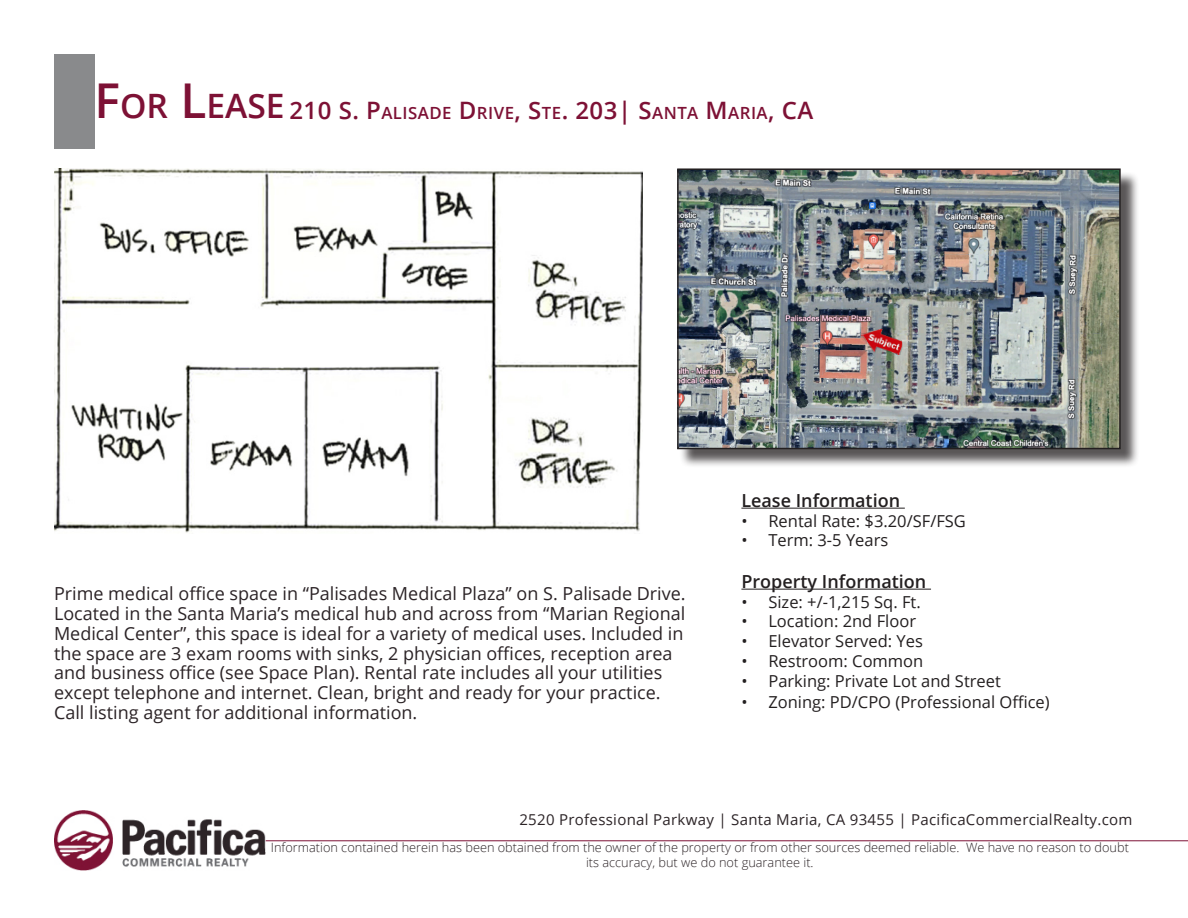
<style>
.page{position:relative;width:1188px;height:918px;background:#fff}
.page>*{position:absolute;margin:0;border:0;box-sizing:border-box;transform-origin:0 0}
.t1{font:600 33.6px "Open Sans";color:#7d1135}
.t2{font:18px/19.8px "Open Sans";color:#2b2326}
.t3{font:600 18px "Open Sans";color:#231f20}
.t4{font:600 16.8px "Open Sans";letter-spacing:.03em;color:#7d1135}
.t5{font:16.5px "Open Sans";color:#231f20}
.t6{font:15px "Open Sans";letter-spacing:.02em;color:#2b2326}
.t7{font:300 12.75px/15.3px "Open Sans";color:#2b2326;text-align:center}
.s1{font-size:48px}
.s2{font-size:24px}
</style>
<div class="page">
<div style="left:54px;top:54px;width:40px;height:94px;background:#898a8c"></div>
<div style="left:266px;top:840px;width:868px;height:35px;border:2px solid #fff"></div>
<img style="left:54px;top:811px;width:212px;height:59px">
<hr style="left:266px;top:840px;width:922px;height:1px;background:#7d1135">
<hr style="left:741px;top:508px;width:164px;height:1px;background:#231f20">
<hr style="left:741px;top:589px;width:190px;height:1px;background:#231f20">
<div style="left:679px;top:171px;width:460px;height:297px;background:#231f20;opacity:.75"></div>
<img style="left:680px;top:171px;width:438px;height:275px">
<div style="left:677px;top:168px;width:444px;height:281px;border:2px solid #231f20"></div>
<img style="left:861px;top:328px;width:42px;height:29px">
<img style="left:54px;top:168px;width:588px;height:365px">
<p class="t1" style="left:94px;top:82px;width:192px"><span class="s1">F</span>OR <span class="s1">L</span>EASE</p>
<p class="t4" style="left:289px;top:102px;width:509px"><span class="s2">210 S. P</span>ALISADE <span class="s2">D</span> RIVE<span class="s2">, S</span>TE<span class="s2">. 203| S</span>ANTA <span class="s2">M</span> ARIA<span class="s2">, CA</span></p>
<p class="t2" style="left:54px;top:583px;width:633px">Prime medical office space in “Palisades Medical Plaza” on S. Palisade Drive.<br>Located in the Santa Maria’s medical hub and across from “Marian Regional Medical Center”, this space is ideal for a variety of medical uses. Included in the space are 3 exam rooms with sinks, 2 physician offices, reception area and business office (see Space Plan). Rental rate includes all your utilities except telephone and internet. Clean, bright and ready for your practice.<br>Call listing agent for additional information.</p>
<p class="t3" style="left:741px;top:488px;width:160px">Lease Information</p>
<p class="t5" style="left:741px;top:509px;width:226px">• Rental Rate: $3.20/SF/FSG</p>
<p class="t5" style="left:741px;top:529px;width:148px">• Term: 3-5 Years</p>
<p class="t3" style="left:741px;top:569px;width:186px">Property Information</p>
<p class="t5" style="left:741px;top:590px;width:181px">• Size: +/-1,215 Sq. Ft.</p>
<p class="t5" style="left:741px;top:610px;width:176px">• Location: 2nd Floor</p>
<p class="t5" style="left:741px;top:630px;width:183px">• Elevator Served: Yes</p>
<p class="t5" style="left:741px;top:650px;width:184px">• Restroom: Common</p>
<p class="t5" style="left:741px;top:669px;width:261px">• Parking: Private Lot and Street</p>
<p class="t5" style="left:741px;top:691px;width:310px">• Zoning: PD/CPO (Professional Office)</p>
<p class="t6" style="left:519px;top:810px;width:615px">2520 Professional Parkway | Santa Maria, CA 93455 | PacificaCommercialRealty.com</p>
<p class="t7" style="left:271px;top:839px;width:860px">Information contained herein has been obtained from the owner of the property or from other sources deemed reliable. We have no reason to doubt its accuracy, but we do not guarantee it.</p>
</div>
